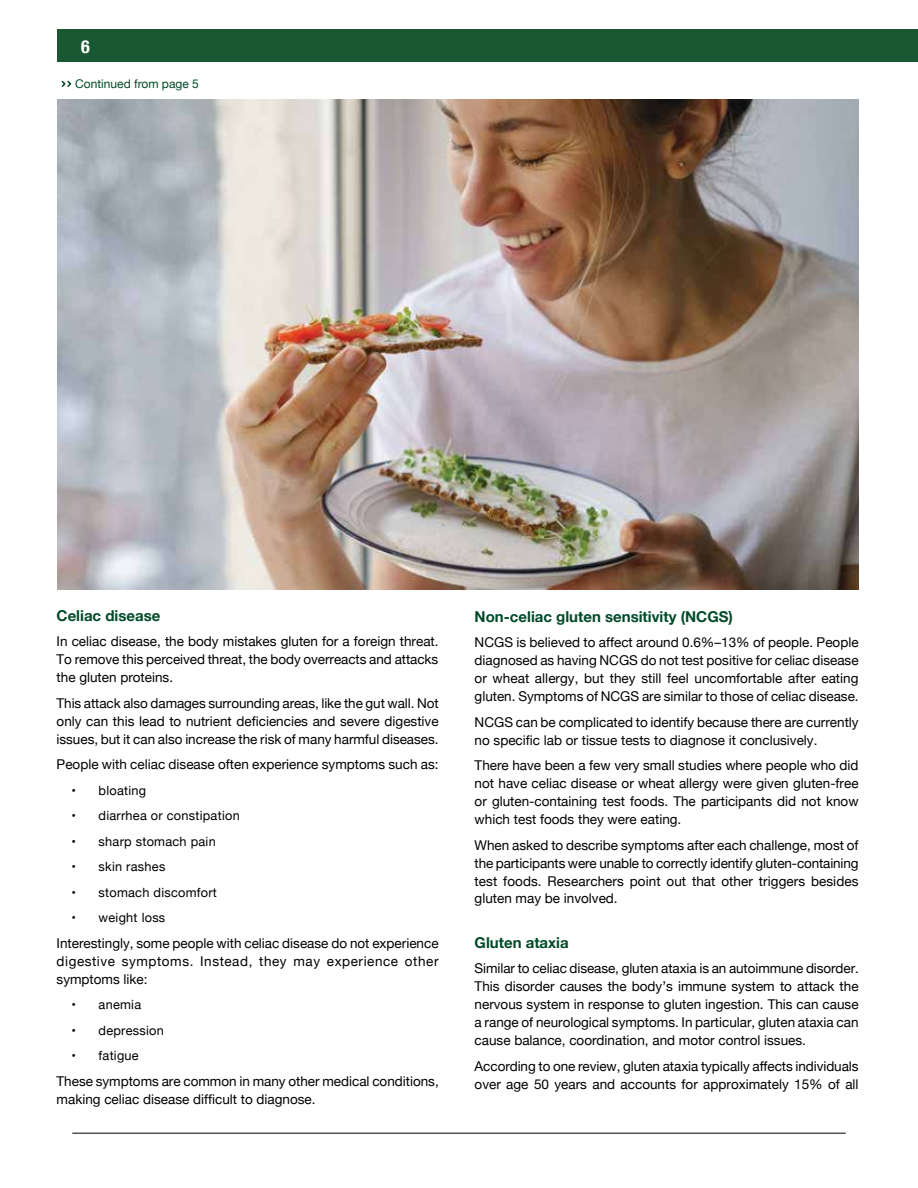
<style>
.page{position:relative;width:918px;height:1188px;background:#fff}
.page>*{position:absolute;margin:0;border:0;box-sizing:border-box;transform-origin:0 0}
.t1{font:700 condensed 18px "Helvetica Neue";color:#fff}
.t2{font:700 15px "Helvetica Neue";color:#014a29}
.t3{font:13.5px/18px "Helvetica Neue";color:#000;text-align:justify}
.t4{font:12.75px "Helvetica Neue";letter-spacing:.02em;color:#000}
.t5{font:12px "Helvetica Neue";color:#014a29}
</style>
<div class="page">
<div style="left:58px;top:29px;width:860px;height:33px;background:#1a5833"></div>
<hr style="left:72px;top:1133px;width:774px;height:1px;background:#000">
<svg style="left:61px;top:80px;width:11px;height:7px"></svg>
<img style="left:58px;top:99px;width:801px;height:491px">
<h1 class="t1" style="left:81px;top:32px;width:10px">6</h1>
<p class="t5" style="left:75px;top:75px;width:125px">Continued from page 5</p>
<p class="t2" style="left:57px;top:604px;width:105px">Celiac disease</p>
<p class="t3" style="left:57px;top:633px;width:384px">In celiac disease, the body mistakes gluten for a foreign threat.<br>To remove this perceived threat, the body overreacts and attacks the gluten proteins.</p>
<p class="t3" style="left:57px;top:695px;width:384px">This attack also damages surrounding areas, like the gut wall. Not only can this lead to nutrient deficiencies and severe digestive issues, but it can also increase the risk of many harmful diseases.</p>
<p class="t3" style="left:57px;top:756px;width:384px">People with celiac disease often experience symptoms such as:</p>
<p class="t4" style="left:72px;top:781px;width:76px">• bloating</p>
<p class="t4" style="left:72px;top:807px;width:170px">• diarrhea or constipation</p>
<p class="t4" style="left:72px;top:832px;width:146px">• sharp stomach pain</p>
<p class="t4" style="left:72px;top:858px;width:95px">• skin rashes</p>
<p class="t4" style="left:72px;top:883px;width:147px">• stomach discomfort</p>
<p class="t4" style="left:72px;top:909px;width:95px">• weight loss</p>
<p class="t3" style="left:57px;top:935px;width:384px">Interestingly, some people with celiac disease do not experience digestive symptoms. Instead, they may experience other symptoms like:</p>
<p class="t4" style="left:72px;top:996px;width:71px">• anemia</p>
<p class="t4" style="left:72px;top:1021px;width:94px">• depression</p>
<p class="t4" style="left:72px;top:1047px;width:69px">• fatigue</p>
<p class="t3" style="left:57px;top:1073px;width:384px">These symptoms are common in many other medical conditions, making celiac disease difficult to diagnose.</p>
<p class="t2" style="left:475px;top:604px;width:260px">Non-celiac gluten sensitivity (NCGS)</p>
<p class="t3" style="left:475px;top:634px;width:386px">NCGS is believed to affect around 0.6%–13% of people. People diagnosed as having NCGS do not test positive for celiac disease or wheat allergy, but they still feel uncomfortable after eating gluten. Symptoms of NCGS are similar to those of celiac disease.</p>
<p class="t3" style="left:475px;top:714px;width:386px">NCGS can be complicated to identify because there are currently no specific lab or tissue tests to diagnose it conclusively.</p>
<p class="t3" style="left:475px;top:757px;width:386px">There have been a few very small studies where people who did not have celiac disease or wheat allergy were given gluten-free or gluten-containing test foods. The participants did not know which test foods they were eating.</p>
<p class="t3" style="left:475px;top:836px;width:386px">When asked to describe symptoms after each challenge, most of the participants were unable to correctly identify gluten-containing test foods. Researchers point out that other triggers besides gluten may be involved.</p>
<p class="t2" style="left:475px;top:931px;width:96px">Gluten ataxia</p>
<p class="t3" style="left:475px;top:960px;width:386px">Similar to celiac disease, gluten ataxia is an autoimmune disorder.<br>This disorder causes the body’s immune system to attack the nervous system in response to gluten ingestion. This can cause a range of neurological symptoms. In particular, gluten ataxia can cause balance, coordination, and motor control issues.</p>
<p class="t3" style="left:475px;top:1058px;width:386px">According to one review, gluten ataxia typically affects individuals over age 50 years and accounts for approximately 15% of all</p>
</div>
